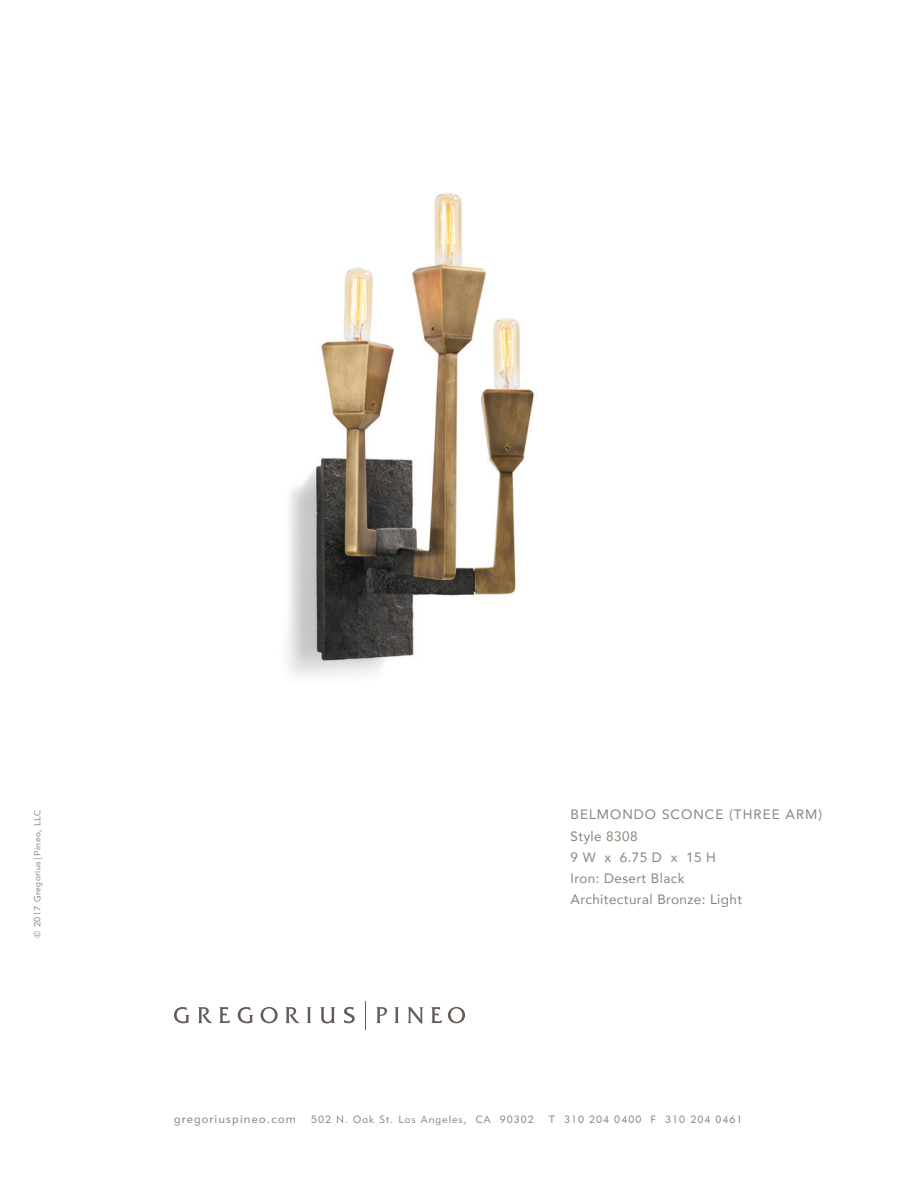
<style>
.page{position:relative;width:918px;height:1188px;background:#fff}
.page>*{position:absolute;margin:0;border:0;box-sizing:border-box;transform-origin:0 0}
.t1{font:13.5px/21px "Avenir";letter-spacing:.03em;color:#8c827a}
.t2{font:13.5px "Avenir";letter-spacing:.075em;color:#8c827a}
.t3{font:12px "Geometric 415 BT Lite A";letter-spacing:.1em;color:#8c827a}
.t4{font:10.5px "Geometric 415 BT Lite A";letter-spacing:.1em;color:#8c827a}
.t5{font:9px "Geometric 415 BT Lite A";letter-spacing:.05em;color:#8c827a}
</style>
<div class="page">
<svg style="left:174px;top:1007px;width:15px;height:16px"></svg>
<svg style="left:238px;top:1007px;width:15px;height:16px"></svg>
<svg style="left:261px;top:1007px;width:17px;height:16px"></svg>
<svg style="left:448px;top:1007px;width:17px;height:16px"></svg>
<svg style="left:307px;top:1007px;width:4px;height:16px"></svg>
<svg style="left:395px;top:1007px;width:4px;height:16px"></svg>
<svg style="left:344px;top:1007px;width:11px;height:16px"></svg>
<svg style="left:198px;top:1007px;width:14px;height:16px"></svg>
<svg style="left:285px;top:1007px;width:15px;height:16px"></svg>
<svg style="left:376px;top:1007px;width:11px;height:16px"></svg>
<svg style="left:219px;top:1007px;width:11px;height:16px"></svg>
<svg style="left:431px;top:1007px;width:11px;height:16px"></svg>
<svg style="left:320px;top:1007px;width:15px;height:16px"></svg>
<svg style="left:407px;top:1007px;width:16px;height:17px"></svg>
<svg style="left:365px;top:1001px;width:1px;height:28px"></svg>
<img style="left:287px;top:193px;width:247px;height:484px">
<p class="t5" style="left:32px;top:938px;width:130px;rotate:-90deg">© 2017 Gregorius|Pineo, LLC</p>
<p class="t2" style="left:571px;top:803px;width:253px">BELMONDO SCONCE (THREE ARM)</p>
<p class="t1" style="left:571px;top:825px;width:173px">Style 8308<br>9 W x 6.75 D x 15 H<br>Iron: Desert Black<br>Architectural Bronze: Light</p>
<p class="t3" style="left:174px;top:1112px;width:124px">gregoriuspineo.com</p>
<p class="t4" style="left:311px;top:1113px;width:224px">502 N. Oak St. Los Angeles, CA 90302</p>
<p class="t4" style="left:549px;top:1113px;width:195px">T 310 204 0400 F 310 204 0461</p>
</div>
